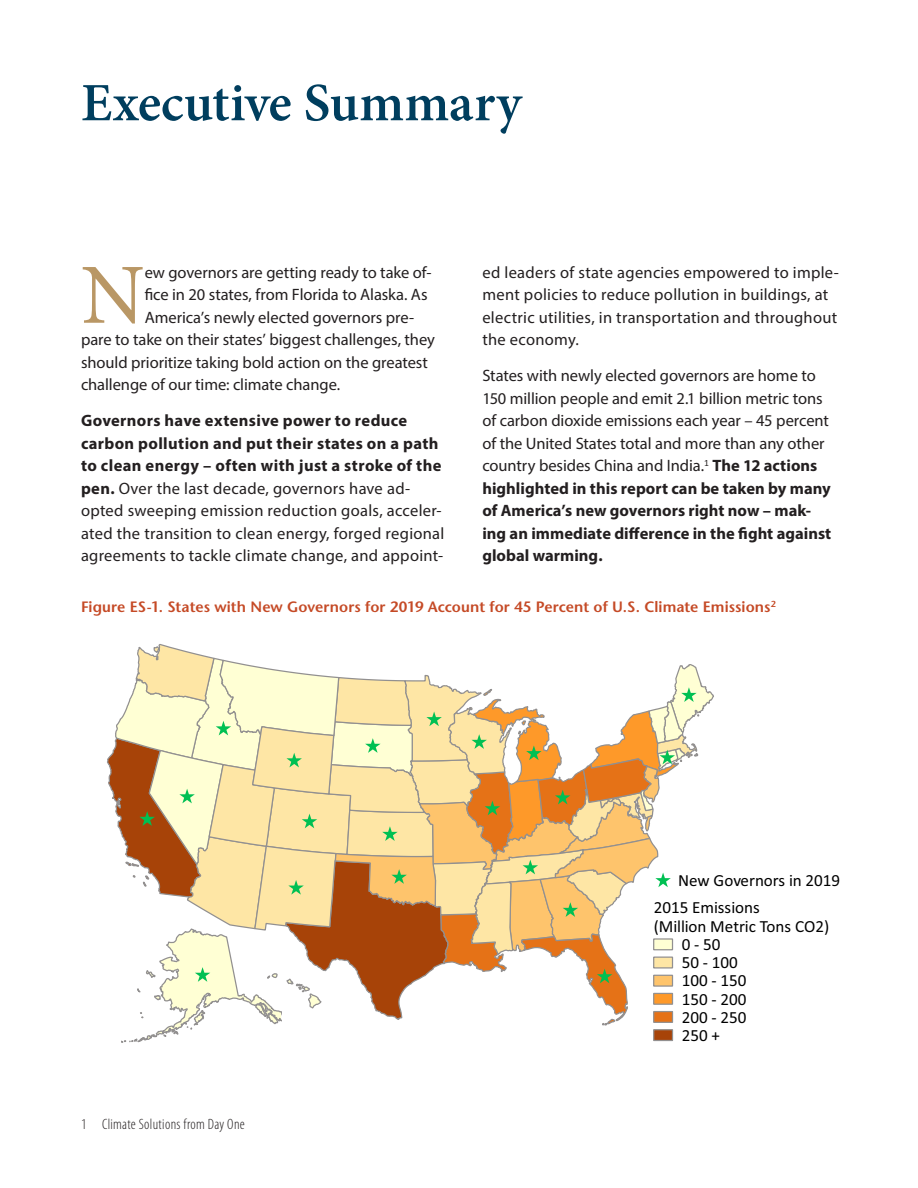
<style>
.page{position:relative;width:918px;height:1188px;background:#fff}
.page>*{position:absolute;margin:0;border:0;box-sizing:border-box;transform-origin:0 0}
._1st_drop_cap_para{font:85.8px "Minion Pro";color:#b99765}
.Heading_1{font:600 54px "Minion Pro";color:#003e5e}
.t1{font:17.1px/18.1px "Calibri";color:#000}
._1st_drop_cap_para-2{font:16.5px/22.5px "Myriad Pro";color:#231f20}
.Figure_and_Table_Hea{font:600 15px "Stone Sans";letter-spacing:.005em;color:#c54a26}
.t2{font:300 condensed 15px "Myriad Pro";letter-spacing:.02em;color:#231f20}
.s1{font-weight:700}
</style>
<div class="page">
<svg style="left:107px;top:644px;width:607px;height:399px"></svg>
<div style="left:653px;top:938px;width:20px;height:12px;background:#ffffd4;border:1px solid #929090"></div>
<div style="left:653px;top:957px;width:20px;height:12px;background:#fee6a5;border:1px solid #929090"></div>
<div style="left:653px;top:975px;width:20px;height:12px;background:#fec46c;border:1px solid #929090"></div>
<div style="left:653px;top:993px;width:20px;height:12px;background:#fe9929;border:1px solid #929090"></div>
<div style="left:653px;top:1011px;width:20px;height:12px;background:#e57217;border:1px solid #929090"></div>
<div style="left:653px;top:1029px;width:20px;height:12px;background:#a74308;border:1px solid #929090"></div>
<p class="Heading_1" style="left:81px;top:66px;width:442px">Executive Summary</p>
<p class="_1st_drop_cap_para" style="left:81px;top:238px;width:65px">N</p>
<p class="_1st_drop_cap_para-2" style="left:145px;top:261px;width:288px">ew governors are getting ready to take of-</p>
<p class="_1st_drop_cap_para-2" style="left:482px;top:261px;width:358px">ed leaders of state agencies empowered to imple&shy;ment policies to reduce pollution in buildings, at electric utilities, in transportation and throughout the economy.</p>
<p class="_1st_drop_cap_para-2" style="left:482px;top:364px;width:350px">States with newly elected governors are home to 150 million people and emit 2.1 billion metric tons of carbon dioxide emissions each year – 45 percent of the United States total and more than any other country besides China and India.<sup>1</sup> <span class="s1">The 12 actions highlighted in this report can be taken by many of America’s new governors right now – mak&shy;ing an immediate difference in the fight against global warming.</span></p>
<p class="Figure_and_Table_Hea" style="left:81px;top:598px;width:696px">Figure ES-1. States with New Governors for 2019 Account for 45 Percent of U.S. Climate Emissions<sup>2</sup></p>
<p class="_1st_drop_cap_para-2" style="left:145px;top:283px;width:285px">fice in 20 states, from Florida to Alaska. As</p>
<p class="_1st_drop_cap_para-2" style="left:145px;top:306px;width:271px">America’s newly elected governors pre-</p>
<p class="_1st_drop_cap_para-2" style="left:81px;top:328px;width:355px">pare to take on their states’ biggest challenges, they</p>
<p class="_1st_drop_cap_para-2" style="left:81px;top:351px;width:348px">should prioritize taking bold action on the greatest</p>
<p class="_1st_drop_cap_para-2" style="left:81px;top:373px;width:261px">challenge of our time: climate change.</p>
<p class="_1st_drop_cap_para-2" style="left:81px;top:409px;width:365px"><span class="s1">Governors have extensive power to reduce carbon pollution and put their states on a path to clean energy – often with just a stroke of the pen.</span> Over the last decade, governors have ad&shy;opted sweeping emission reduction goals, acceler&shy;ated the transition to clean energy, forged regional agreements to tackle climate change, and appoint-</p>
<p class="t2" style="left:81px;top:1116px;width:165px">1 Climate Solutions from Day One</p>
<p class="t1" style="left:654px;top:868px;width:188px;line-height:26.8px;text-indent:24px">New Governors in 2019<br>2015 Emissions</p>
<p class="t1" style="left:682px;top:918px;width:149px;text-indent:-28px">(Million Metric Tons CO2)<br>0 - 50<br>50 - 100<br>100 - 150<br>150 - 200<br>200 - 250<br>250 +</p>
</div>
